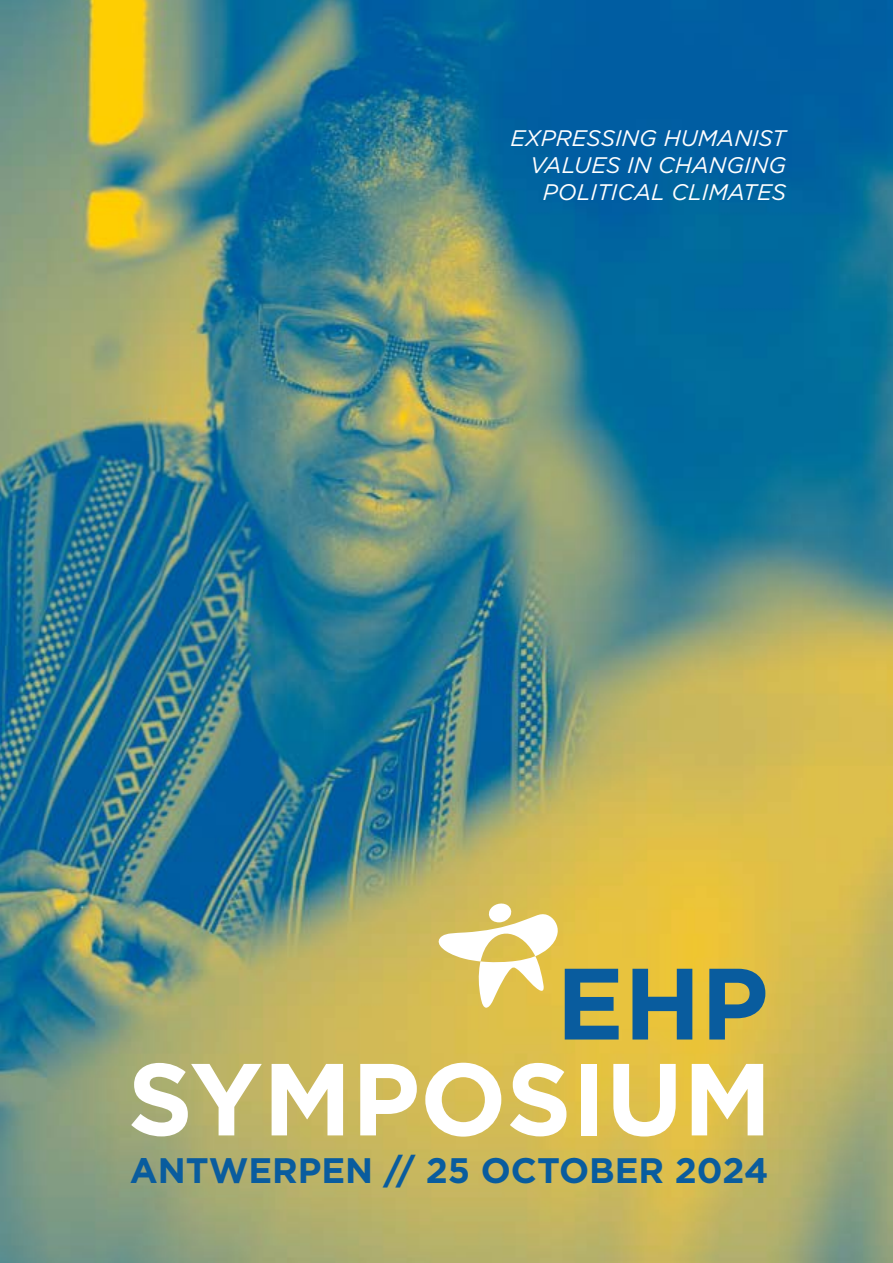
<style>
.page{position:relative;width:893px;height:1263px;background:#fff}
.page>*{position:absolute;margin:0;border:0;box-sizing:border-box;transform-origin:0 0}
.t1{font:700 102.15px "Gotham";color:#fff}
.t2{font:700 101.1px "Gotham";color:#095c9e}
.t3{font:700 35.4px "Gotham";color:#095c9e}
.t4{font:italic 22.5px/27px "Gotham";color:#fff;text-align:right}
</style>
<div class="page">
<img style="left:0;top:0;width:893px;height:1263px">
<svg style="left:438px;top:901px;width:121px;height:107px"></svg>
<p class="t4" style="left:510px;top:124px;width:277px">EXPRESSING HUMANIST<br>VALUES IN CHANGING<br>POLITICAL CLIMATES</p>
<h2 class="t2" style="left:556px;top:937px;width:214px">EHP</h2>
<h1 class="t1" style="left:128px;top:1031px;width:646px">SYMPOSIUM</h1>
<h3 class="t3" style="left:130px;top:1147px;width:640px">ANTWERPEN // 25 OCTOBER 2024</h3>
</div>
